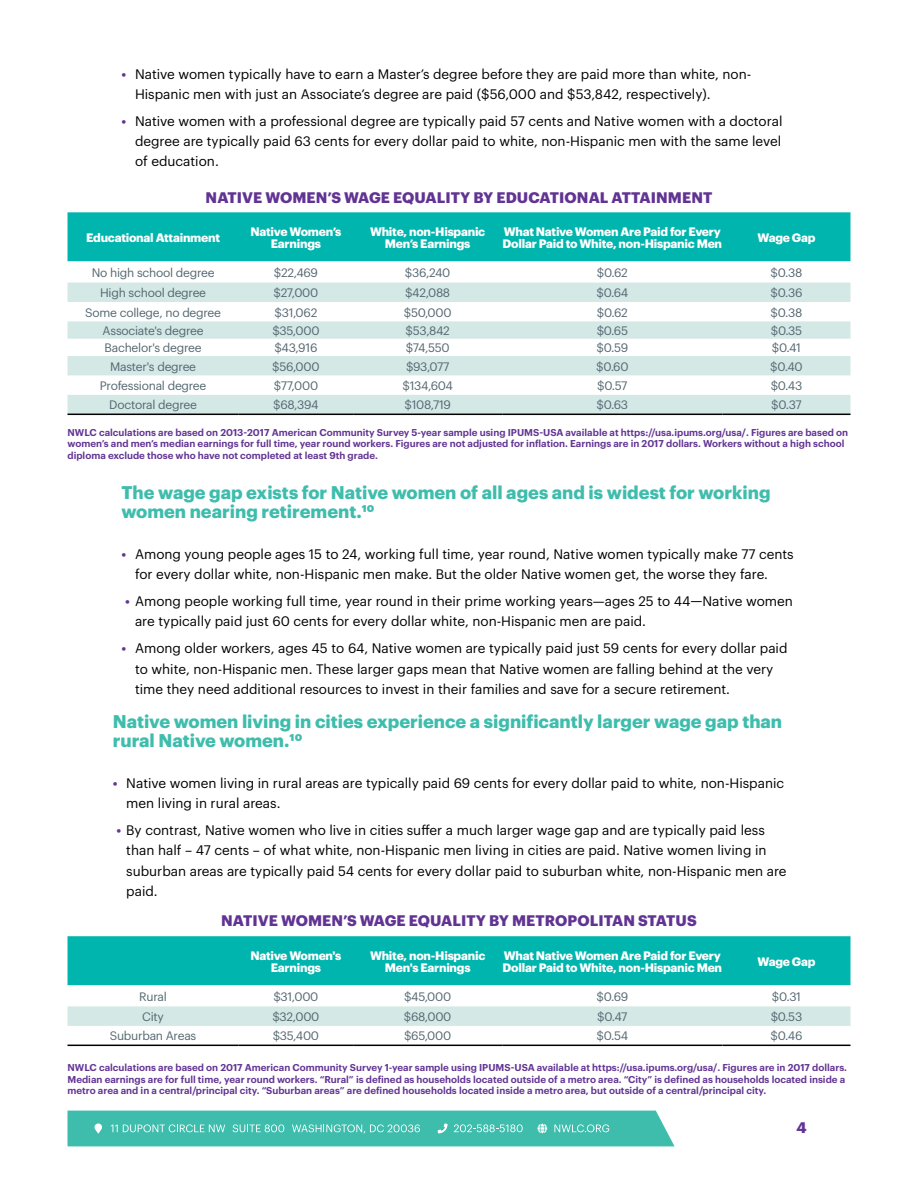
<style>
.page{position:relative;width:918px;height:1188px;background:#fff}
.page>*{position:absolute;margin:0;border:0;box-sizing:border-box;transform-origin:0 0}
.t1{font:700 18px/19.5px "Graphik";color:#3ebdad}
.t2{font:700 15px "Graphik";letter-spacing:.005em;color:#613393}
.t3{font:13.5px/20.2px "Graphik";color:#000}
.t4{font:12px "Graphik";letter-spacing:-.02em;color:#546670}
.t5{font:700 12px/12px "Graphik";letter-spacing:-.02em;color:#fff;text-align:center}
.t6{font:600 9.75px/11.7px "Graphik";color:#633594}
.s1{font-weight:600;color:#633594}
</style>
<div class="page">
<svg style="left:67px;top:1111px;width:608px;height:35px;background:#4ac1b2"></svg>
<div style="left:68px;top:212px;width:782px;height:49px;background:#00b5ad"></div>
<svg style="left:68px;top:261px;width:782px;height:22px"></svg>
<svg style="left:68px;top:283px;width:782px;height:131px;fill:#d4e9e6"></svg>
<hr style="left:68px;top:414px;width:171px;height:1px;background:#000">
<hr style="left:239px;top:414px;width:114px;height:1px;background:#000">
<hr style="left:353px;top:414px;width:149px;height:1px;background:#000">
<hr style="left:502px;top:414px;width:221px;height:1px;background:#000">
<hr style="left:723px;top:414px;width:127px;height:1px;background:#000">
<div style="left:68px;top:936px;width:782px;height:49px;background:#00b5ad"></div>
<svg style="left:68px;top:985px;width:782px;height:60px"></svg>
<div style="left:68px;top:1006px;width:782px;height:20px;background:#d4e9e6"></div>
<hr style="left:68px;top:1045px;width:171px;height:1px;background:#000">
<hr style="left:239px;top:1045px;width:114px;height:1px;background:#000">
<hr style="left:353px;top:1045px;width:149px;height:1px;background:#000">
<hr style="left:502px;top:1045px;width:221px;height:1px;background:#000">
<hr style="left:723px;top:1045px;width:127px;height:1px;background:#000">
<p class="t3" style="left:135px;top:62px;width:618px;text-indent:-14px"><span class="s1">•</span> Native women typically have to earn a Master’s degree before they are paid more than white, non-<br>Hispanic men with just an Associate’s degree are paid ($56,000 and $53,842, respectively).</p>
<p class="t3" style="left:135px;top:110px;width:649px;text-align:justify;text-indent:-14px"><span class="s1">•</span> Native women with a professional degree are typically paid 57 cents and Native women with a doctoral degree are typically paid 63 cents for every dollar paid to white, non-Hispanic men with the same level of education.</p>
<p class="t2" style="left:206px;top:185px;width:508px">NATIVE WOMEN’S WAGE EQUALITY BY EDUCATIONAL ATTAINMENT</p>
<p class="t5" style="left:86px;top:230px;width:135px">Educational Attainment</p>
<p class="t5" style="left:251px;top:224px;width:92px">Native Women’s<br>Earnings</p>
<p class="t5" style="left:370px;top:224px;width:117px">White, non-Hispanic<br>Men’s Earnings</p>
<p class="t5" style="left:503px;top:224px;width:221px;text-align:left">What Native Women Are Paid for Every<br>Dollar Paid to White, non-Hispanic Men</p>
<p class="t5" style="left:758px;top:230px;width:59px">Wage Gap</p>
<p class="t4" style="left:92px;top:264px;width:124px">No high school degree</p>
<p class="t4" style="left:274px;top:264px;width:46px">$22,469</p>
<p class="t4" style="left:405px;top:264px;width:47px">$36,240</p>
<p class="t4" style="left:597px;top:264px;width:32px">$0.62</p>
<p class="t4" style="left:771px;top:264px;width:33px">$0.38</p>
<p class="t4" style="left:100px;top:284px;width:107px">High school degree</p>
<p class="t4" style="left:273px;top:284px;width:47px">$27,000</p>
<p class="t4" style="left:405px;top:284px;width:47px">$42,088</p>
<p class="t4" style="left:597px;top:284px;width:33px">$0.64</p>
<p class="t4" style="left:771px;top:284px;width:33px">$0.36</p>
<p class="t4" style="left:85px;top:303px;width:137px">Some college, no degree</p>
<p class="t4" style="left:275px;top:303px;width:44px">$31,062</p>
<p class="t4" style="left:404px;top:303px;width:49px">$50,000</p>
<p class="t4" style="left:597px;top:303px;width:32px">$0.62</p>
<p class="t4" style="left:771px;top:303px;width:33px">$0.38</p>
<p class="t4" style="left:103px;top:322px;width:102px">Associate's degree</p>
<p class="t4" style="left:272px;top:322px;width:49px">$35,000</p>
<p class="t4" style="left:405px;top:322px;width:46px">$53,842</p>
<p class="t4" style="left:597px;top:322px;width:33px">$0.65</p>
<p class="t4" style="left:771px;top:322px;width:33px">$0.35</p>
<p class="t4" style="left:105px;top:339px;width:98px">Bachelor's degree</p>
<p class="t4" style="left:274px;top:339px;width:45px">$43,916</p>
<p class="t4" style="left:406px;top:339px;width:45px">$74,550</p>
<p class="t4" style="left:597px;top:339px;width:33px">$0.59</p>
<p class="t4" style="left:772px;top:339px;width:31px">$0.41</p>
<p class="t4" style="left:110px;top:357px;width:87px">Master's degree</p>
<p class="t4" style="left:272px;top:357px;width:49px">$56,000</p>
<p class="t4" style="left:406px;top:357px;width:45px">$93,077</p>
<p class="t4" style="left:596px;top:357px;width:34px">$0.60</p>
<p class="t4" style="left:770px;top:357px;width:34px">$0.40</p>
<p class="t4" style="left:100px;top:377px;width:108px">Professional degree</p>
<p class="t4" style="left:274px;top:377px;width:46px">$77,000</p>
<p class="t4" style="left:402px;top:377px;width:52px">$134,604</p>
<p class="t4" style="left:597px;top:377px;width:32px">$0.57</p>
<p class="t4" style="left:771px;top:377px;width:33px">$0.43</p>
<p class="t4" style="left:109px;top:396px;width:89px">Doctoral degree</p>
<p class="t4" style="left:273px;top:396px;width:47px">$68,394</p>
<p class="t4" style="left:404px;top:396px;width:48px">$108,719</p>
<p class="t4" style="left:597px;top:396px;width:33px">$0.63</p>
<p class="t4" style="left:771px;top:396px;width:32px">$0.37</p>
<p class="t6" style="left:68px;top:425px;width:782px">NWLC calculations are based on 2013-2017 American Community Survey 5-year sample using IPUMS-USA available at https://usa.ipums.org/usa/. Figures are based on women’s and men’s median earnings for full time, year round workers. Figures are not adjusted for inflation. Earnings are in 2017 dollars. Workers without a high school diploma exclude those who have not completed at least 9th grade.</p>
<h1 class="t1" style="left:122px;top:481px;width:651px">The wage gap exists for Native women of all ages and is widest for working women nearing retirement.10</h1>
<p class="t3" style="left:135px;top:543px;width:660px;text-indent:-14px"><span class="s1">•</span> Among young people ages 15 to 24, working full time, year round, Native women typically make 77 cents for every dollar white, non-Hispanic men make. But the older Native women get, the worse they fare.</p>
<p class="t3" style="left:135px;top:590px;width:659px;text-indent:-10px"><span class="s1">•</span> Among people working full time, year round in their prime working years—ages 25 to 44—Native women are typically paid just 60 cents for every dollar white, non-Hispanic men are paid.</p>
<p class="t3" style="left:135px;top:637px;width:654px;text-indent:-14px"><span class="s1">•</span> Among older workers, ages 45 to 64, Native women are typically paid just 59 cents for every dollar paid to white, non-Hispanic men. These larger gaps mean that Native women are falling behind at the very time they need additional resources to invest in their families and save for a secure retirement.</p>
<h1 class="t1" style="left:113px;top:710px;width:671px">Native women living in cities experience a significantly larger wage gap than rural Native women.10</h1>
<p class="t3" style="left:126px;top:772px;width:659px;text-indent:-14px"><span class="s1">•</span> Native women living in rural areas are typically paid 69 cents for every dollar paid to white, non-Hispanic men living in rural areas.</p>
<p class="t3" style="left:126px;top:819px;width:662px;text-indent:-10px"><span class="s1">•</span> By contrast, Native women who live in cities suffer a much larger wage gap and are typically paid less than half – 47 cents – of what white, non-Hispanic men living in cities are paid. Native women living in suburban areas are typically paid 54 cents for every dollar paid to suburban white, non-Hispanic men are paid.</p>
<p class="t2" style="left:221px;top:909px;width:477px">NATIVE WOMEN’S WAGE EQUALITY BY METROPOLITAN STATUS</p>
<p class="t5" style="left:250px;top:948px;width:93px">Native Women's<br>Earnings</p>
<p class="t5" style="left:370px;top:948px;width:117px">White, non-Hispanic<br>Men's Earnings</p>
<p class="t5" style="left:503px;top:948px;width:221px;text-align:left">What Native Women Are Paid for Every<br>Dollar Paid to White, non-Hispanic Men</p>
<p class="t5" style="left:758px;top:954px;width:59px">Wage Gap</p>
<p class="t4" style="left:139px;top:987px;width:29px">Rural</p>
<p class="t4" style="left:273px;top:987px;width:47px">$31,000</p>
<p class="t4" style="left:404px;top:987px;width:49px">$45,000</p>
<p class="t4" style="left:597px;top:987px;width:33px">$0.69</p>
<p class="t4" style="left:772px;top:987px;width:31px">$0.31</p>
<p class="t4" style="left:142px;top:1008px;width:23px">City</p>
<p class="t4" style="left:272px;top:1008px;width:49px">$32,000</p>
<p class="t4" style="left:404px;top:1008px;width:49px">$68,000</p>
<p class="t4" style="left:597px;top:1008px;width:32px">$0.47</p>
<p class="t4" style="left:771px;top:1008px;width:33px">$0.53</p>
<p class="t4" style="left:110px;top:1027px;width:88px">Suburban Areas</p>
<p class="t4" style="left:273px;top:1027px;width:48px">$35,400</p>
<p class="t4" style="left:404px;top:1027px;width:49px">$65,000</p>
<p class="t4" style="left:597px;top:1027px;width:33px">$0.54</p>
<p class="t4" style="left:771px;top:1027px;width:33px">$0.46</p>
<p class="t6" style="left:68px;top:1061px;width:781px">NWLC calculations are based on 2017 American Community Survey 1-year sample using IPUMS-USA available at https://usa.ipums.org/usa/. Figures are in 2017 dollars.<br>Median earnings are for full time, year round workers. “Rural” is defined as households located outside of a metro area. “City” is defined as households located inside a metro area and in a central/principal city. “Suburban areas” are defined households located inside a metro area, but outside of a central/principal city.</p>
<p class="t2" style="left:797px;top:1116px;width:12px">4</p>
</div>
